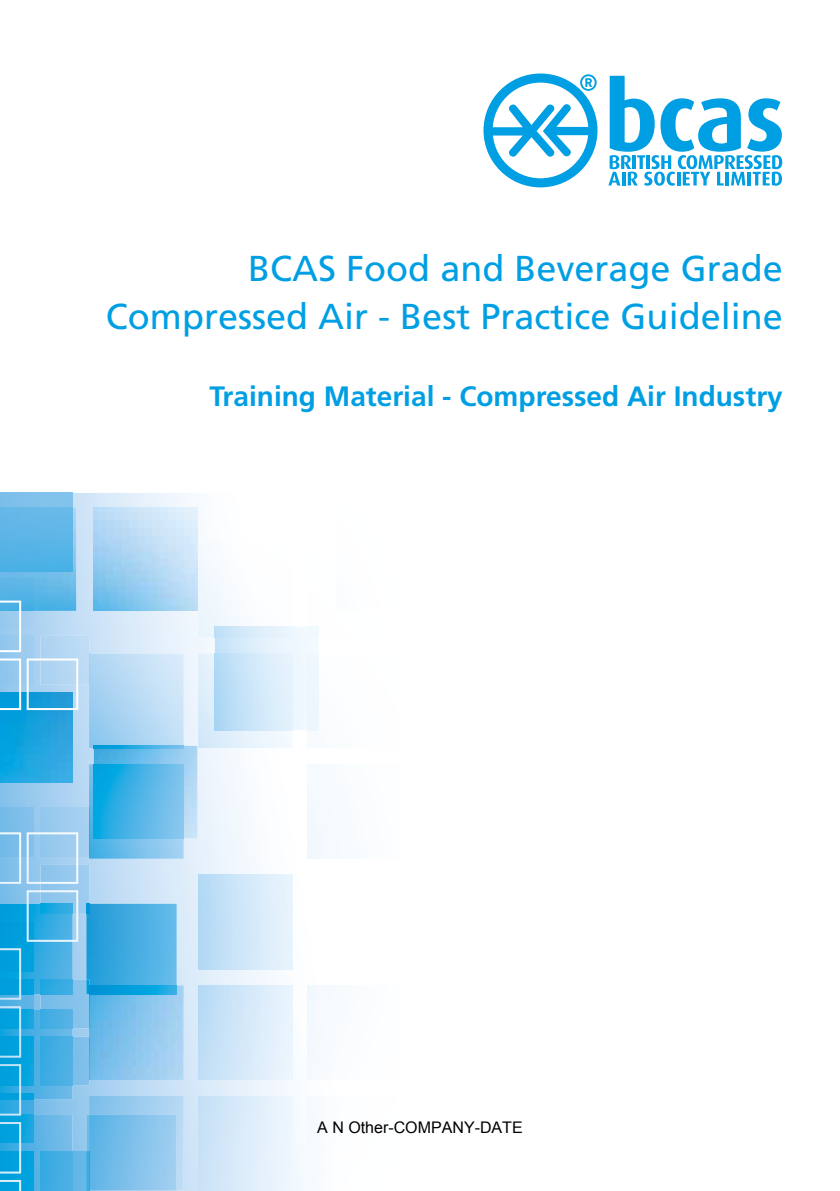
<style>
.page{position:relative;width:840px;height:1191px;background:#fff}
.page>*{position:absolute;margin:0;border:0;box-sizing:border-box;transform-origin:0 0}
.t1{font:36px/48px "Frutiger";color:#009fe3;text-align:right}
.t2{font:700 28px "Frutiger";color:#009fe3}
.t3{font:16px "Arial";color:#000}
</style>
<div class="page">
<svg style="left:0;top:493px;width:332px;height:698px"></svg>
<img style="left:307px;top:1096px;width:25px;height:94px">
<img style="left:198px;top:1096px;width:94px;height:94px">
<img style="left:89px;top:1096px;width:95px;height:94px">
<div style="left:307px;top:985px;width:25px;height:95px;background:#f5fafe"></div>
<img style="left:198px;top:985px;width:94px;height:95px">
<img style="left:89px;top:985px;width:95px;height:95px">
<img style="left:198px;top:874px;width:94px;height:95px">
<div style="left:307px;top:764px;width:25px;height:94px;background:#f4fafe"></div>
<img style="left:89px;top:764px;width:95px;height:94px">
<img style="left:307px;top:653px;width:25px;height:95px">
<img style="left:198px;top:653px;width:94px;height:95px">
<img style="left:89px;top:653px;width:95px;height:95px">
<img style="left:307px;top:543px;width:25px;height:94px">
<img style="left:198px;top:543px;width:94px;height:94px">
<img style="left:307px;top:493px;width:25px;height:34px">
<img style="left:73px;top:1151px;width:13px;height:40px">
<img style="left:21px;top:1099px;width:12px;height:16px">
<img style="left:73px;top:1036px;width:16px;height:49px">
<img style="left:89px;top:1036px;width:1px;height:44px">
<img style="left:0;top:994px;width:33px;height:15px">
<img style="left:40px;top:979px;width:49px;height:49px">
<img style="left:89px;top:994px;width:1px;height:34px">
<img style="left:40px;top:865px;width:49px;height:48px">
<img style="left:0;top:807px;width:33px;height:49px">
<img style="left:40px;top:807px;width:50px;height:49px">
<img style="left:0;top:636px;width:33px;height:49px">
<img style="left:40px;top:636px;width:49px;height:49px">
<img style="left:89px;top:653px;width:1px;height:32px">
<img style="left:21px;top:611px;width:12px;height:16px">
<img style="left:215px;top:626px;width:103px;height:104px">
<img style="left:307px;top:653px;width:11px;height:77px">
<img style="left:215px;top:653px;width:77px;height:77px">
<svg style="left:307px;top:626px;width:11px;height:11px"></svg>
<img style="left:215px;top:626px;width:77px;height:11px">
<img style="left:94px;top:746px;width:103px;height:92px">
<img style="left:94px;top:764px;width:90px;height:74px">
<img style="left:94px;top:746px;width:90px;height:2px">
<img style="left:94px;top:507px;width:103px;height:104px">
<img style="left:0;top:507px;width:76px;height:104px">
<img style="left:0;top:1115px;width:73px;height:76px">
<img style="left:0;top:1151px;width:33px;height:40px">
<img style="left:86px;top:1115px;width:90px;height:76px">
<img style="left:89px;top:1115px;width:87px;height:75px">
<img style="left:21px;top:1009px;width:52px;height:90px">
<img style="left:0;top:1036px;width:33px;height:49px">
<img style="left:40px;top:1009px;width:33px;height:19px">
<img style="left:0;top:903px;width:73px;height:91px">
<img style="left:40px;top:979px;width:33px;height:15px">
<img style="left:0;top:922px;width:33px;height:49px">
<img style="left:86px;top:903px;width:90px;height:82px">
<img style="left:90px;top:985px;width:86px;height:9px">
<img style="left:86px;top:979px;width:3px;height:15px">
<svg style="left:86px;top:903px;width:3px;height:10px"></svg>
<img style="left:0;top:692px;width:73px;height:91px">
<img style="left:0;top:494px;width:73px;height:78px">
<svg style="left:0;top:493px;width:138px;height:1px"></svg>
<svg style="left:0;top:1180px;width:21px;height:11px"></svg>
<svg style="left:0;top:1122px;width:21px;height:51px"></svg>
<svg style="left:0;top:1064px;width:21px;height:51px"></svg>
<svg style="left:0;top:1006px;width:21px;height:51px"></svg>
<svg style="left:0;top:948px;width:21px;height:51px"></svg>
<svg style="left:27px;top:890px;width:51px;height:51px;background:#5dbbe8"></svg>
<svg style="left:0;top:832px;width:21px;height:52px"></svg>
<svg style="left:27px;top:832px;width:51px;height:52px;background:#a3cff0"></svg>
<svg style="left:0;top:658px;width:21px;height:52px"></svg>
<svg style="left:27px;top:658px;width:51px;height:52px;background:#91caec"></svg>
<svg style="left:0;top:600px;width:21px;height:52px"></svg>
<svg style="left:487px;top:104px;width:105px;height:53px"></svg>
<div style="left:483px;top:73px;width:114px;height:114px;border:9px solid #009fe3;border-radius:50%"></div>
<svg style="left:579px;top:74px;width:17px;height:17px"></svg>
<svg style="left:608px;top:76px;width:173px;height:110px"></svg>
<p class="t1" style="left:106px;top:244px;width:678px">BCAS Food and Beverage Grade<br>Compressed Air - Best Practice Guideline</p>
<p class="t2" style="left:209px;top:379px;width:574px">Training Material - Compressed Air Industry</p>
<p class="t3" style="left:317px;top:1117px;width:207px">A N Other-COMPANY-DATE</p>
</div>
